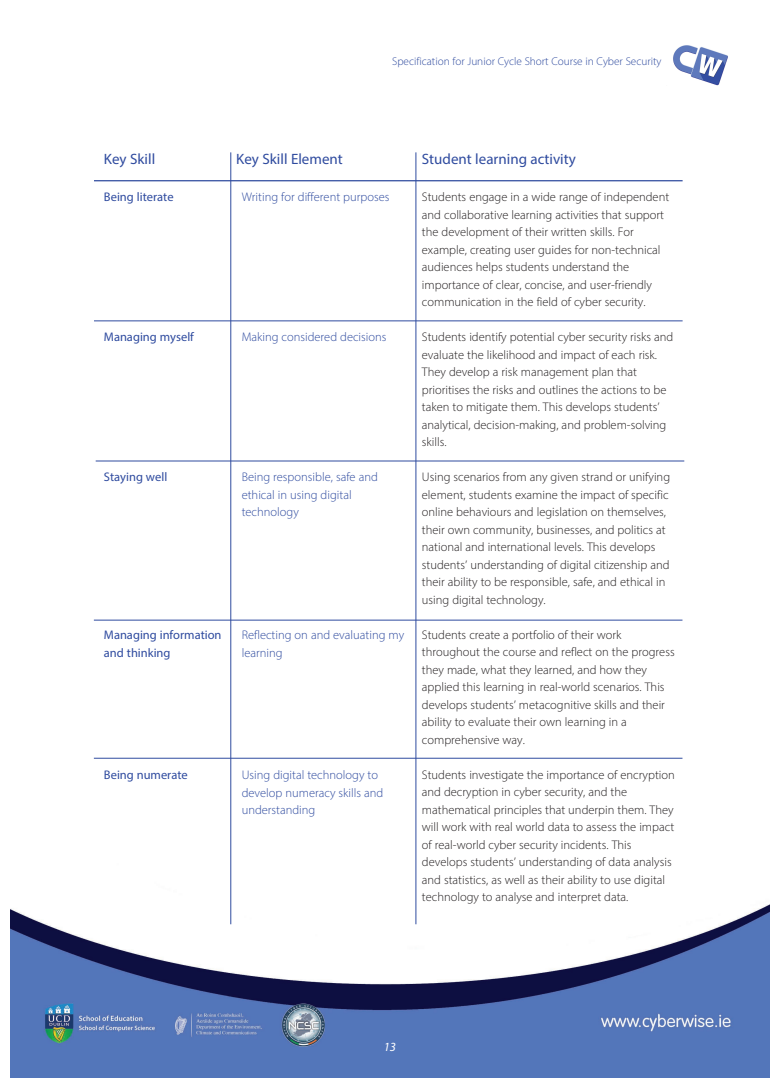
<style>
.page{position:relative;width:780px;height:1088px;background:#fff}
.page>*{position:absolute;margin:0;border:0;box-sizing:border-box;transform-origin:0 0}
.t1{font:15px "Myriad Pro";color:#2f4b9f}
.t2{font:300 12.5px/17.5px "Myriad Pro";color:#231f20}
.t3{font:300 12.5px/17.5px "Myriad Pro";color:#2f4b9f}
.t4{font:12.5px/17.5px "Myriad Pro";color:#2f4b9f}
.t5{font:italic 12.5px "Myriad Pro";color:#fff}
.t6{font:300 11.25px "Myriad Pro";color:#2f4b9f}
</style>
<div class="page">
<img style="left:11px;top:85px;width:758px;height:992px">
<img style="left:673px;top:45px;width:55px;height:40px">
<hr style="left:230px;top:152px;width:1px;height:772px;background:#2f4b9f">
<hr style="left:94px;top:180px;width:588px;height:1px;background:#2f4b9f">
<hr style="left:94px;top:321px;width:588px;height:1px;background:#2f4b9f">
<hr style="left:94px;top:620px;width:588px;height:1px;background:#2f4b9f">
<hr style="left:415px;top:152px;width:1px;height:772px;background:#2f4b9f">
<hr style="left:96px;top:461px;width:588px;height:1px;background:#2f4b9f">
<hr style="left:94px;top:758px;width:588px;height:1px;background:#2f4b9f">
<p class="t6" style="left:392px;top:57px;width:271px">Specification for Junior Cycle Short Course in Cyber Security</p>
<p class="t1" style="left:104px;top:153px;width:53px">Key Skill</p>
<p class="t1" style="left:236px;top:153px;width:108px">Key Skill Element</p>
<p class="t1" style="left:422px;top:153px;width:155px">Student learning activity</p>
<p class="t4" style="left:104px;top:190px;width:71px">Being literate</p>
<p class="t2" style="left:422px;top:189px;width:249px">Students engage in a wide range of independent and collaborative learning activities that support the development of their written skills. For example, creating user guides for non-technical audiences helps students understand the importance of clear, concise, and user-friendly communication in the field of cyber security.</p>
<p class="t2" style="left:422px;top:329px;width:253px">Students identify potential cyber security risks and evaluate the likelihood and impact of each risk.<br>They develop a risk management plan that prioritises the risks and outlines the actions to be taken to mitigate them. This develops students’ analytical, decision-making, and problem-solving skills.</p>
<p class="t2" style="left:422px;top:469px;width:250px">Using scenarios from any given strand or unifying element, students examine the impact of specific online behaviours and legislation on themselves, their own community, businesses, and politics at national and international levels. This develops students’ understanding of digital citizenship and their ability to be responsible, safe, and ethical in using digital technology.</p>
<p class="t2" style="left:422px;top:627px;width:254px">Students create a portfolio of their work throughout the course and reflect on the progress they made, what they learned, and how they applied this learning in real-world scenarios. This develops students’ metacognitive skills and their ability to evaluate their own learning in a comprehensive way.</p>
<p class="t2" style="left:422px;top:767px;width:254px">Students investigate the importance of encryption and decryption in cyber security, and the mathematical principles that underpin them. They will work with real world data to assess the impact of real-world cyber security incidents. This develops students’ understanding of data analysis and statistics, as well as their ability to use digital technology to analyse and interpret data.</p>
<p class="t3" style="left:242px;top:190px;width:149px">Writing for different purposes</p>
<p class="t4" style="left:104px;top:330px;width:91px">Managing myself</p>
<p class="t3" style="left:242px;top:330px;width:146px">Making considered decisions</p>
<p class="t3" style="left:242px;top:470px;width:138px">Being responsible, safe and ethical in using digital technology</p>
<p class="t4" style="left:104px;top:470px;width:65px">Staying well</p>
<p class="t4" style="left:104px;top:627px;width:119px">Managing information and thinking</p>
<p class="t3" style="left:242px;top:627px;width:164px">Reflecting on and evaluating my learning</p>
<p class="t3" style="left:242px;top:767px;width:143px">Using digital technology to develop numeracy skills and understanding</p>
<p class="t4" style="left:104px;top:767px;width:85px">Being numerate</p>
<p class="t5" style="left:384px;top:1039px;width:14px">13</p>
</div>
